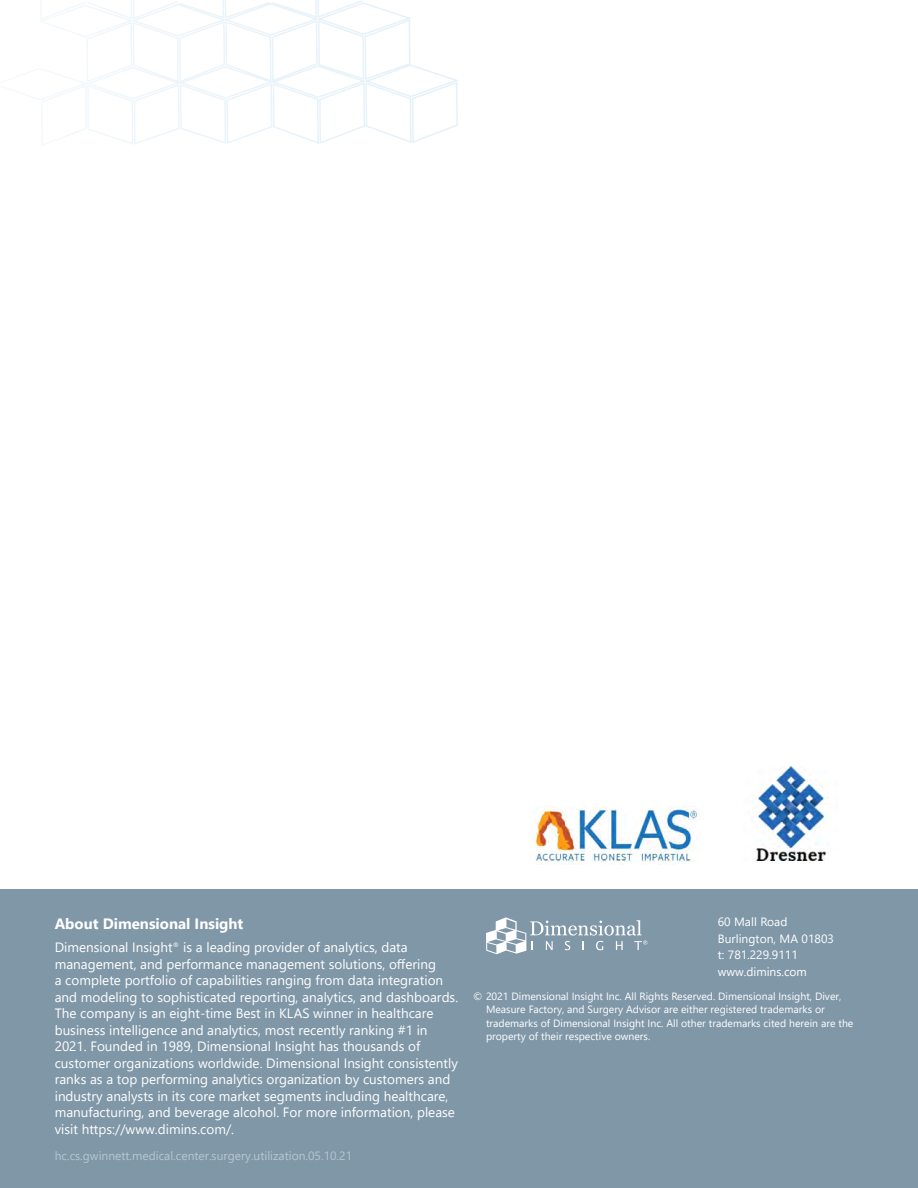
<style>
.page{position:relative;width:918px;height:1188px;background:#fff}
.page>*{position:absolute;margin:0;border:0;box-sizing:border-box;transform-origin:0 0}
.t1{font:700 15px "Segoe UI";color:#fff}
.t2{font:13.5px/16.5px "Segoe UI";color:#fff}
.t3{font:12px "Segoe UI";color:#b6c7d1}
.t4{font:12px/16.5px "Segoe UI";letter-spacing:.005em;color:#fff}
.t5{font:10.5px/13.5px "Segoe UI";color:#fff}
</style>
<div class="page">
<svg style="left:39px;top:0;width:419px;height:146px"></svg>
<div style="left:0;top:889px;width:918px;height:299px;background:#8097a8"></div>
<svg style="left:486px;top:917px;width:161px;height:37px"></svg>
<img style="left:751px;top:767px;width:77px;height:94px">
<img style="left:534px;top:806px;width:170px;height:58px">
<p class="t1" style="left:55px;top:909px;width:190px">About Dimensional Insight</p>
<p class="t2" style="left:55px;top:938px;width:405px">Dimensional Insight<sup>®</sup> is a leading provider of analytics, data management, and performance management solutions, offering<br>a complete portfolio of capabilities ranging from data integration and modeling to sophisticated reporting, analytics, and dashboards.<br>The company is an eight-time Best in KLAS winner in healthcare business intelligence and analytics, most recently ranking #1 in 2021. Founded in 1989, Dimensional Insight has thousands of customer organizations worldwide. Dimensional Insight consistently ranks as a top performing analytics organization by customers and industry analysts in its core market segments including healthcare, manufacturing, and beverage alcohol. For more information, please visit https://www.dimins.com/.</p>
<p class="t3" style="left:55px;top:1144px;width:299px">hc.cs.gwinnett.medical.center.surgery.utilization.05.10.21</p>
<p class="t4" style="left:718px;top:913px;width:118px">60 Mall Road<br>Burlington, MA 01803 t: 781.229.9111 www.dimins.com</p>
<p class="t5" style="left:486px;top:988px;width:369px;text-indent:-13px">© 2021 Dimensional Insight Inc. All Rights Reserved. Dimensional Insight, Diver, Measure Factory, and Surgery Advisor are either registered trademarks or trademarks of Dimensional Insight Inc. All other trademarks cited herein are the property of their respective owners.</p>
</div>
